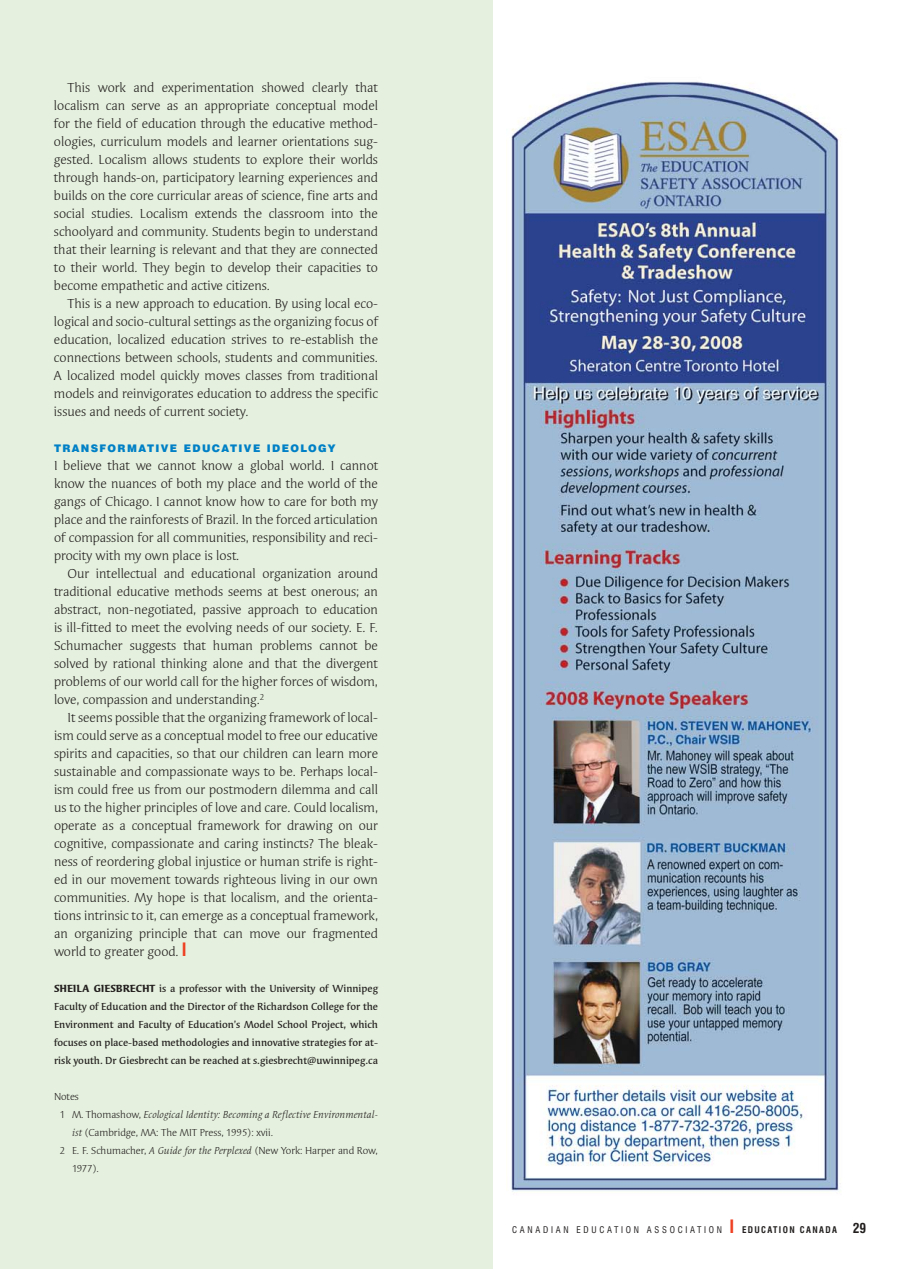
<style>
.page{position:relative;width:918px;height:1269px;background:#fff}
.page>*{position:absolute;margin:0;border:0;box-sizing:border-box;transform-origin:0 0}
.t1{font:13.5px/18px "Syndor ITC";color:#231f1f;text-align:justify}
.t2{font:500 10.5px/18px "Syndor ITC";color:#231f1f;text-align:justify}
.t3{font:10.5px "Syndor ITC";color:#231f1f}
.t4{font:italic 10.5px "Syndor ITC";letter-spacing:.01em;color:#231f1f}
.t5{font:900 10.5px "Swiss 721 BT";letter-spacing:.13em;color:#0080c6}
.t6{font:condensed 9px "Swiss 721 BT";letter-spacing:.3em;color:#231f1f}
.s1{font-family:"Swiss 721 BT";font-weight:700;font-stretch:condensed;font-size:18px;color:#ef4023}
.s2{font-weight:700}
.s3{font-style:normal}
.s4{font-style:italic}
.s5{font-weight:700;font-size:18px;color:#ef4023}
.s6{font-weight:700;font-size:13.5px}
</style>
<div class="page">
<div style="left:0;top:0;width:493px;height:1269px;background:#e5f1de"></div>
<img style="left:511px;top:81px;width:330px;height:1111px">
<p class="t1" style="left:54px;top:80px;width:326px;text-indent:14px">This work and experimentation showed clearly that localism can serve as an appropriate conceptual model for the field of education through the educative method&shy;ologies, curriculum models and learner orientations sug&shy;gested. Localism allows students to explore their worlds through hands-on, participatory learning experiences and builds on the core curricular areas of science, fine arts and social studies. Localism extends the classroom into the schoolyard and community. Students begin to understand that their learning is relevant and that they are connected to their world. They begin to develop their capacities to become empathetic and active citizens.</p>
<p class="t1" style="left:54px;top:296px;width:326px;text-indent:14px">This is a new approach to education. By using local eco&shy;logical and socio-cultural settings as the organizing focus of education, localized education strives to re-establish the connections between schools, students and communities.<br>A localized model quickly moves classes from traditional models and reinvigorates education to address the specific issues and needs of current society.</p>
<p class="t5" style="left:54px;top:444px;width:283px">TRANSFORMATIVE EDUCATIVE IDEOLOGY</p>
<p class="t1" style="left:54px;top:458px;width:326px">I believe that we cannot know a global world. I cannot know the nuances of both my place and the world of the gangs of Chicago. I cannot know how to care for both my place and the rainforests of Brazil. In the forced articulation of compassion for all communities, responsibility and reci&shy;procity with my own place is lost.</p>
<p class="t1" style="left:54px;top:566px;width:326px;text-indent:14px">Our intellectual and educational organization around traditional educative methods seems at best onerous; an abstract, non-negotiated, passive approach to education is ill-fitted to meet the evolving needs of our society. E. F.<br>Schumacher suggests that human problems cannot be solved by rational thinking alone and that the divergent problems of our world call for the higher forces of wisdom, love, compassion and understanding.<sup>2</sup></p>
<p class="t1" style="left:54px;top:710px;width:326px;text-indent:14px">It seems possible that the organizing framework of local&shy;ism could serve as a conceptual model to free our educative spirits and capacities, so that our children can learn more sustainable and compassionate ways to be. Perhaps local&shy;ism could free us from our postmodern dilemma and call us to the higher principles of love and care. Could localism, operate as a conceptual framework for drawing on our cognitive, compassionate and caring instincts? The bleak&shy;ness of reordering global injustice or human strife is right&shy;ed in our movement towards righteous living in our own communities. My hope is that localism, and the orienta&shy;tions intrinsic to it, can emerge as a conceptual framework, an organizing principle that can move our fragmented world to greater good. <span class="s1">I</span></p>
<p class="t2" style="left:54px;top:980px;width:326px"><span class="s2">SHEILA GIESBRECHT</span> is a professor with the University of Winnipeg Faculty of Education and the Director of the Richardson College for the Environment and Faculty of Education’s Model School Project, which focuses on place-based methodologies and innovative strategies for at&shy;risk youth. Dr Giesbrecht can be reached at s.giesbrecht@uwinnipeg.ca</p>
<p class="t3" style="left:54px;top:1092px;width:26px">Notes</p>
<p class="t4" style="left:60px;top:1110px;width:320px"><span class="s3">1 M. Thomashow,</span> Ecological Identity: Becoming a Reflective Environmental-</p>
<p class="t3" style="left:72px;top:1128px;width:203px"><span class="s4">ist</span> (Cambridge, MA: The MIT Press, 1995): xvii.</p>
<p class="t3" style="left:60px;top:1146px;width:320px">2 E. F. Schumacher, <span class="s4">A Guide for the Perplexed</span> (New York: Harper and Row,</p>
<p class="t3" style="left:72px;top:1164px;width:28px">1977).</p>
<p class="t6" style="left:512px;top:1227px;width:356px">CANADIAN EDUCATION ASSOCIATION <span class="s5">I</span> <span class="s2">EDUCATION CANADA</span> <span class="s6">29</span></p>
</div>
